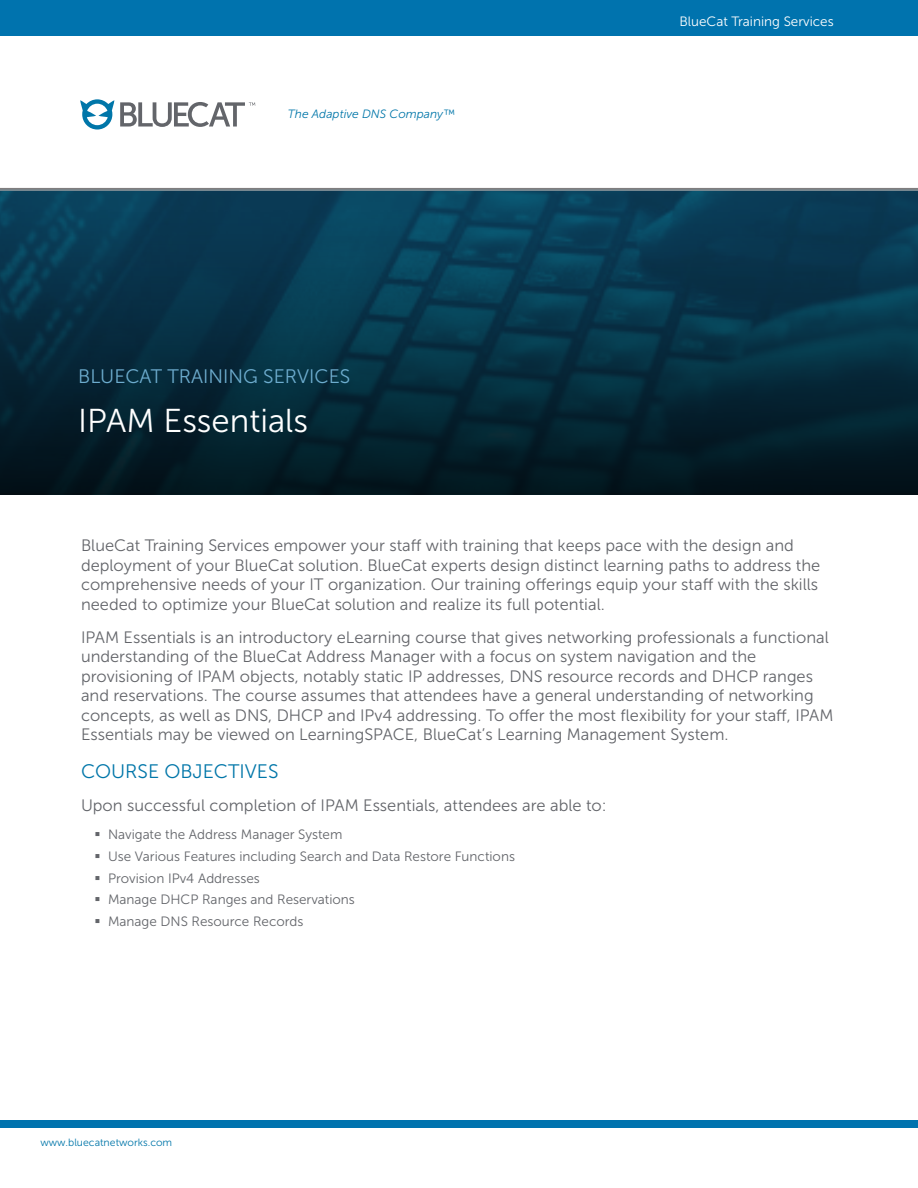
<style>
.page{position:relative;width:918px;height:1188px;background:#fff}
.page>*{position:absolute;margin:0;border:0;box-sizing:border-box;transform-origin:0 0}
.HEADING{font:33px "Museo Sans 300";color:#fff}
.BLUECAT_SUBS{font:19.5px "Museo Sans 300";color:#6dacce}
.BLUECAT_SUBS-2{font:19.5px "Museo Sans 300";color:#0076a9}
.BLUECAT_BODY{font:16.5px/19.5px "Museo Sans 300";color:#63656a}
.t1{font:13.5px "Museo Sans 300";color:#63656a}
.Case_Study_mini_sub{font:13.5px "Museo Sans 300";color:#fff}
.t2{font:italic 12px "Museo Sans 300";color:#0076a9}
.t3{font:10.5px "Museo Sans 300";color:#0076a9}
</style>
<div class="page">
<img style="left:0;top:188px;width:918px;height:307px">
<div style="left:0;top:0;width:918px;height:36px;background:#0073ae"></div>
<div style="left:0;top:1120px;width:918px;height:8px;background:#0073ae"></div>
<svg style="left:80px;top:99px;width:34px;height:31px"></svg>
<svg style="left:120px;top:102px;width:135px;height:25px"></svg>
<p class="t2" style="left:288px;top:107px;width:169px">The Adaptive DNS Company™</p>
<p class="BLUECAT_SUBS" style="left:78px;top:365px;width:274px">BLUECAT TRAINING SERVICES</p>
<p class="HEADING" style="left:78px;top:403px;width:231px">IPAM Essentials</p>
<p class="Case_Study_mini_sub" style="left:679px;top:14px;width:156px">BlueCat Training Services</p>
<p class="BLUECAT_BODY" style="left:81px;top:536px;width:741px">BlueCat Training Services empower your staff with training that keeps pace with the design and deployment of your BlueCat solution. BlueCat experts design distinct learning paths to address the comprehensive needs of your IT organization. Our training offerings equip your staff with the skills needed to optimize your BlueCat solution and realize its full potential.</p>
<p class="BLUECAT_BODY" style="left:81px;top:627px;width:754px">IPAM Essentials is an introductory eLearning course that gives networking professionals a functional understanding of the BlueCat Address Manager with a focus on system navigation and the provisioning of IPAM objects, notably static IP addresses, DNS resource records and DHCP ranges and reservations. The course assumes that attendees have a general understanding of networking concepts, as well as DNS, DHCP and IPv4 addressing. To offer the most flexibility for your staff, IPAM Essentials may be viewed on LearningSPACE, BlueCat’s Learning Management System.</p>
<p class="BLUECAT_SUBS-2" style="left:81px;top:760px;width:199px">COURSE OBJECTIVES</p>
<p class="BLUECAT_BODY" style="left:81px;top:795px;width:527px">Upon successful completion of IPAM Essentials, attendees are able to:</p>
<p class="t1" style="left:94px;top:827px;width:249px">▪ Navigate the Address Manager System</p>
<p class="t1" style="left:94px;top:849px;width:422px">▪ Use Various Features including Search and Data Restore Functions</p>
<p class="t1" style="left:94px;top:871px;width:167px">▪ Provision IPv4 Addresses</p>
<p class="t1" style="left:94px;top:892px;width:262px">▪ Manage DHCP Ranges and Reservations</p>
<p class="t1" style="left:94px;top:914px;width:211px">▪ Manage DNS Resource Records</p>
<p class="t3" style="left:40px;top:1137px;width:133px">www.bluecatnetworks.com</p>
</div>
